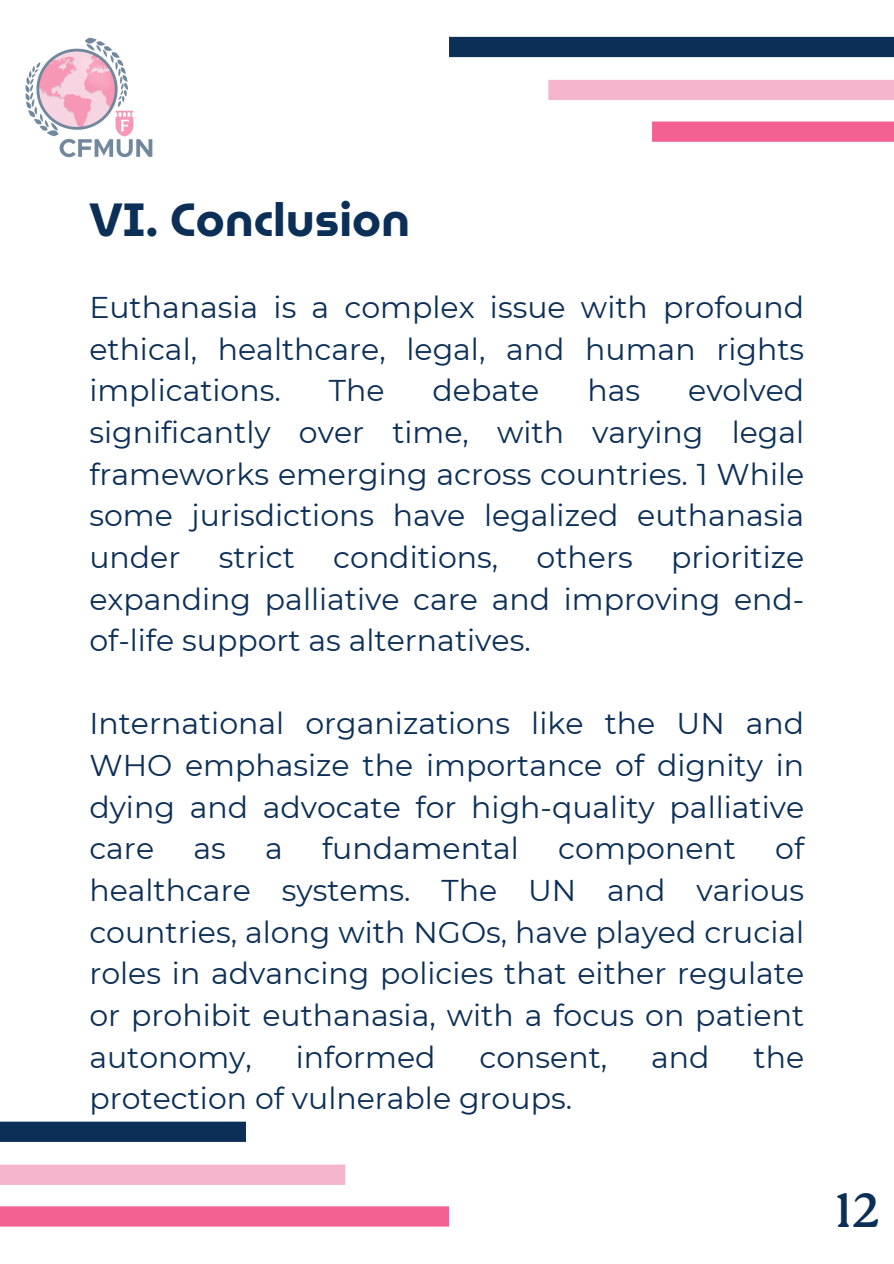
<style>
.page{position:relative;width:894px;height:1264px;background:#fff}
.page>*{position:absolute;margin:0;border:0;box-sizing:border-box;transform-origin:0 0}
.t1{font:47.85px "Roca One";color:#0b2f57}
.t2{font:700 46.5px "Museo Moderno";color:#0b2f57}
.t3{font:30px/41.7px "Montserrat";color:#0b2f57;text-align:justify}
</style>
<div class="page">
<img style="left:25px;top:37px;width:128px;height:121px">
<div style="left:449px;top:37px;width:444px;height:20px;background:#0b2f57"></div>
<div style="left:548px;top:80px;width:345px;height:20px;background:#f4b5cd"></div>
<div style="left:651px;top:121px;width:242px;height:21px;background:#f26191"></div>
<div style="left:0;top:1121px;width:246px;height:20px;background:#0b2f57"></div>
<div style="left:0;top:1164px;width:345px;height:20px;background:#f4b5cd"></div>
<div style="left:0;top:1206px;width:449px;height:20px;background:#f26191"></div>
<p class="t2" style="left:89px;top:182px;width:322px">VI. Conclusion</p>
<p class="t3" style="left:89px;top:286px;width:716px">Euthanasia is a complex issue with profound ethical, healthcare, legal, and human rights implications.</p>
<p class="t3" style="left:89px;top:369px;width:716px;text-indent:598px">evolved significantly over time, with varying legal frameworks emerging across countries. 1 While some jurisdictions have legalized euthanasia under</p>
<p class="t3" style="left:329px;top:369px;width:57px">The</p>
<p class="t3" style="left:432px;top:369px;width:108px">debate</p>
<p class="t3" style="left:587px;top:369px;width:54px">has</p>
<p class="t3" style="left:89px;top:536px;width:716px;text-indent:581px">prioritize expanding palliative care and improving end&shy;of-life support as alternatives.</p>
<p class="t3" style="left:219px;top:536px;width:77px">strict</p>
<p class="t3" style="left:333px;top:536px;width:166px">conditions,</p>
<p class="t3" style="left:536px;top:536px;width:98px">others</p>
<p class="t3" style="left:89px;top:702px;width:716px">International organizations like the UN and WHO emphasize the importance of dignity in dying and advocate for high-quality palliative care</p>
<p class="t3" style="left:89px;top:827px;width:716px;text-indent:685px">of healthcare systems. The UN and various countries, along with NGOs, have played crucial roles in advancing policies that either regulate or prohibit euthanasia, with a focus on patient autonomy,</p>
<p class="t3" style="left:193px;top:827px;width:34px">as</p>
<p class="t3" style="left:265px;top:827px;width:19px">a</p>
<p class="t3" style="left:322px;top:827px;width:198px">fundamental</p>
<p class="t3" style="left:558px;top:827px;width:179px">component</p>
<p class="t3" style="left:296px;top:1035px;width:141px">informed</p>
<p class="t3" style="left:479px;top:1035px;width:129px">consent,</p>
<p class="t3" style="left:651px;top:1035px;width:60px">and</p>
<p class="t3" style="left:753px;top:1035px;width:52px">the</p>
<p class="t3" style="left:89px;top:1077px;width:484px">protection of vulnerable groups.</p>
<p class="t1" style="left:834px;top:1182px;width:47px">12</p>
</div>
